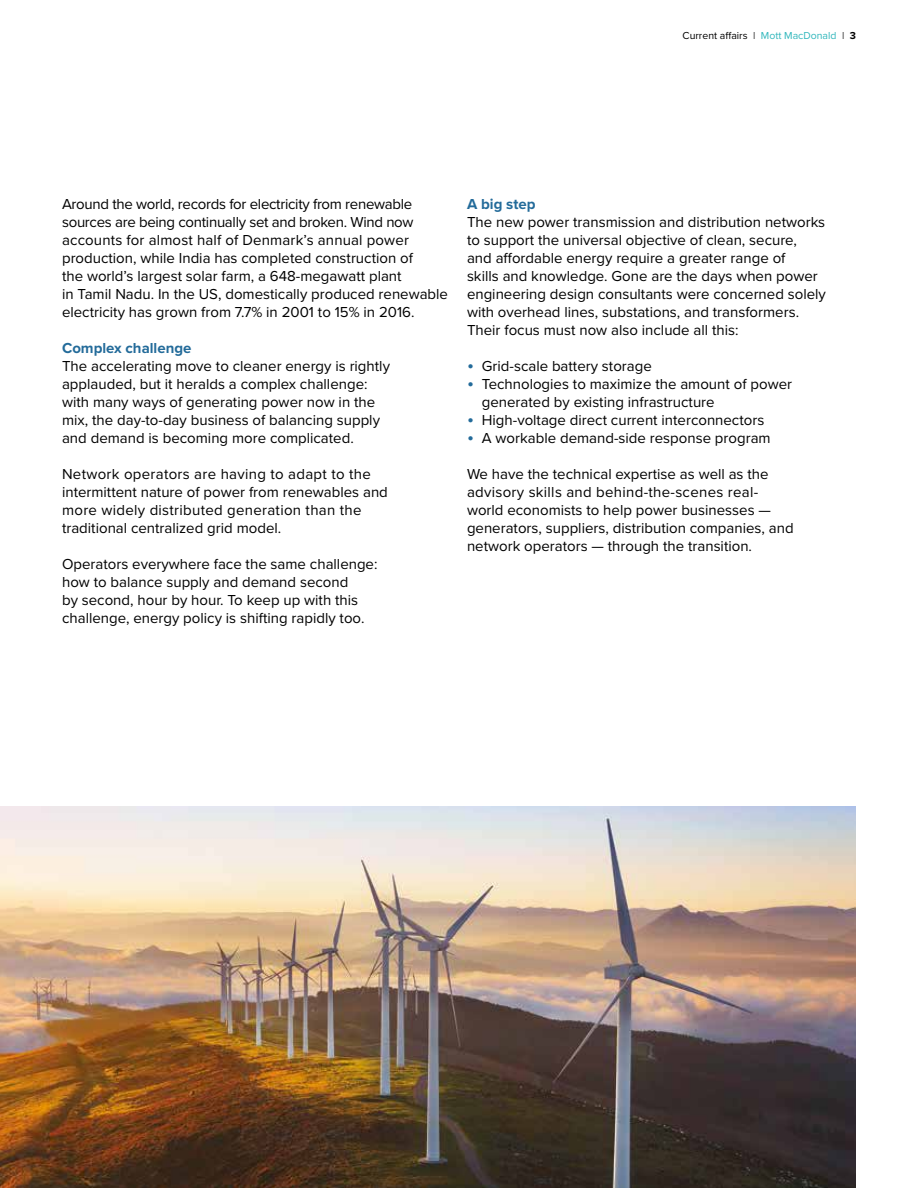
<style>
.page{position:relative;width:918px;height:1188px;background:#fff}
.page>*{position:absolute;margin:0;border:0;box-sizing:border-box;transform-origin:0 0}
.t1{font:15px/18px "Proxima Nova";color:#000}
.t2{font:700 15px "Proxima Nova";color:#236b9a}
.t3{font:10.5px "Proxima Nova";color:#000}
.s1{font-weight:300}
.s2{color:#31b7bc}
.s3{font-weight:700}
.s4{font-size:19.5px;color:#236b9a}
</style>
<div class="page">
<img style="left:0;top:807px;width:856px;height:381px">
<p class="t3" style="left:683px;top:29px;width:175px">Current affairs <span class="s1">I</span> <span class="s2">Mott MacDonald</span> <span class="s1">I</span> <span class="s3">3</span></p>
<p class="t1" style="left:62px;top:195px;width:388px">Around the world, records for electricity from renewable sources are being continually set and broken. Wind now accounts for almost half of Denmark’s annual power production, while India has completed construction of<br>the world’s largest solar farm, a 648-megawatt plant<br>in Tamil Nadu. In the US, domestically produced renewable electricity has grown from 7.7% in 2001 to 15% in 2016.</p>
<p class="t2" style="left:62px;top:339px;width:131px">Complex challenge</p>
<p class="t1" style="left:62px;top:357px;width:329px">The accelerating move to cleaner energy is rightly applauded, but it heralds a complex challenge: with many ways of generating power now in the mix, the day-to-day business of balancing supply and demand is becoming more complicated.</p>
<p class="t1" style="left:62px;top:465px;width:327px">Network operators are having to adapt to the intermittent nature of power from renewables and more widely distributed generation than the traditional centralized grid model.</p>
<p class="t1" style="left:62px;top:555px;width:317px">Operators everywhere face the same challenge: how to balance supply and demand second<br>by second, hour by hour. To keep up with this challenge, energy policy is shifting rapidly too.</p>
<p class="t2" style="left:467px;top:195px;width:70px">A big step</p>
<p class="t1" style="left:467px;top:213px;width:360px">The new power transmission and distribution networks to support the universal objective of clean, secure,<br>and affordable energy require a greater range of<br>skills and knowledge. Gone are the days when power engineering design consultants were concerned solely with overhead lines, substations, and transformers.<br>Their focus must now also include all this:</p>
<p class="t1" style="left:467px;top:357px;width:186px"><span class="s4">•</span> Grid-scale battery storage</p>
<p class="t1" style="left:482px;top:375px;width:312px;text-indent:-15px"><span class="s4">•</span> Technologies to maximize the amount of power generated by existing infrastructure</p>
<p class="t1" style="left:467px;top:411px;width:299px"><span class="s4">•</span> High-voltage direct current interconnectors</p>
<p class="t1" style="left:467px;top:429px;width:305px"><span class="s4">•</span> A workable demand-side response program</p>
<p class="t1" style="left:467px;top:465px;width:328px">We have the technical expertise as well as the advisory skills and behind-the-scenes real&shy;world economists to help power businesses — generators, suppliers, distribution companies, and network operators — through the transition.</p>
</div>
